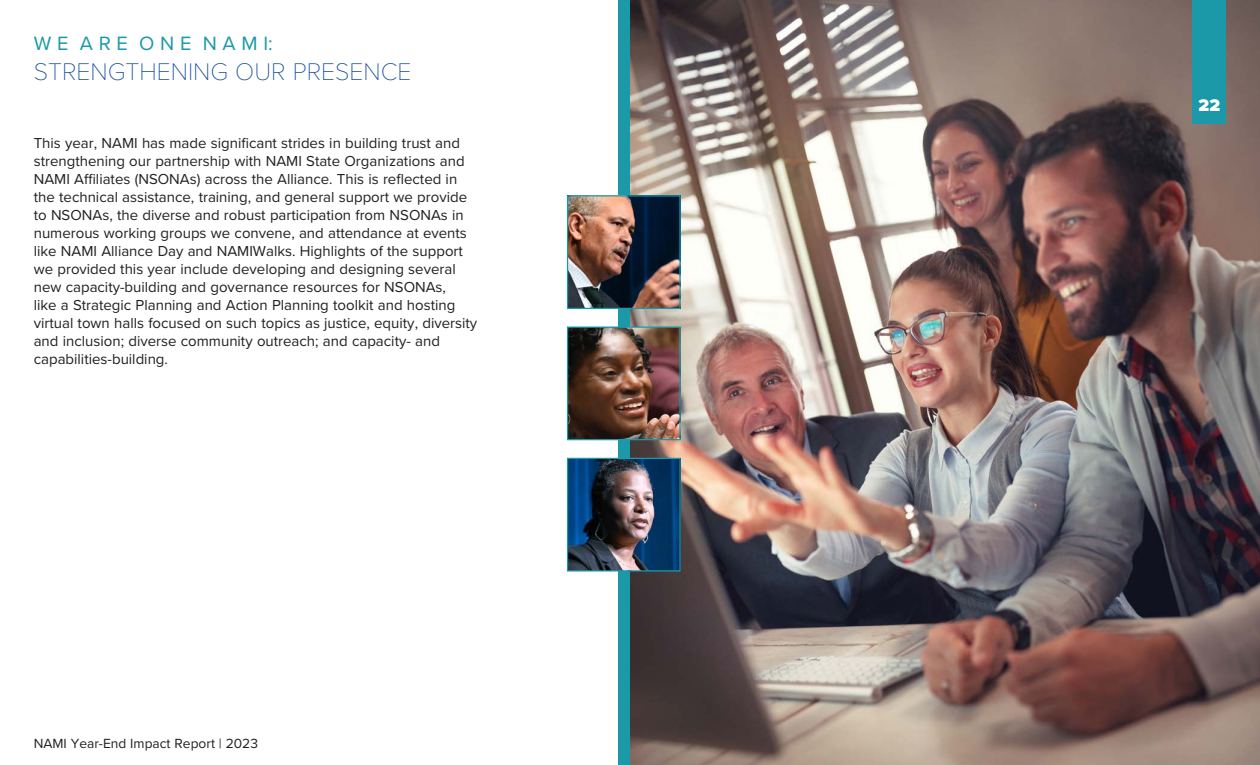
<style>
.page{position:relative;width:1260px;height:765px;background:#fff}
.page>*{position:absolute;margin:0;border:0;box-sizing:border-box;transform-origin:0 0}
.Section_text{font:100 25px "Proxima Nova T";color:#0f499d}
.t1{font:20px "Proxima Nova";color:#1c99a8}
.t2{font:900 17.5px "Proxima Nova";color:#fff}
.t3{font:15px/18px "Proxima Nova";color:#231f20}
.t4{font:13.75px "Proxima Nova";color:#231f20}
</style>
<div class="page">
<div style="left:619px;top:0;width:11px;height:765px;background:#1c99a8"></div>
<img style="left:630px;top:0;width:630px;height:765px">
<div style="left:1192px;top:0;width:34px;height:124px;background:#1c99a8"></div>
<img style="left:569px;top:460px;width:110px;height:110px">
<div style="left:567px;top:458px;width:114px;height:114px;border:1px solid #1c99a8"></div>
<img style="left:569px;top:197px;width:110px;height:110px">
<div style="left:567px;top:195px;width:114px;height:114px;border:1px solid #1c99a8"></div>
<img style="left:569px;top:329px;width:110px;height:109px">
<div style="left:567px;top:327px;width:114px;height:113px;border:1px solid #1c99a8"></div>
<p class="t1" style="left:34px;top:28px;width:240px">W E A R E O N E N A M I:</p>
<p class="Section_text" style="left:34px;top:53px;width:379px">STRENGTHENING OUR PRESENCE</p>
<p class="t3" style="left:34px;top:133px;width:445px">This year, NAMI has made significant strides in building trust and strengthening our partnership with NAMI State Organizations and NAMI Affiliates (NSONAs) across the Alliance. This is reflected in the technical assistance, training, and general support we provide to NSONAs, the diverse and robust participation from NSONAs in numerous working groups we convene, and attendance at events like NAMI Alliance Day and NAMIWalks. Highlights of the support we provided this year include developing and designing several new capacity-building and governance resources for NSONAs,<br>like a Strategic Planning and Action Planning toolkit and hosting virtual town halls focused on such topics as justice, equity, diversity and inclusion; diverse community outreach; and capacity- and capabilities-building.</p>
<p class="t4" style="left:34px;top:733px;width:226px">NAMI Year-End Impact Report | 2023</p>
<p class="t2" style="left:1198px;top:92px;width:23px">22</p>
</div>
